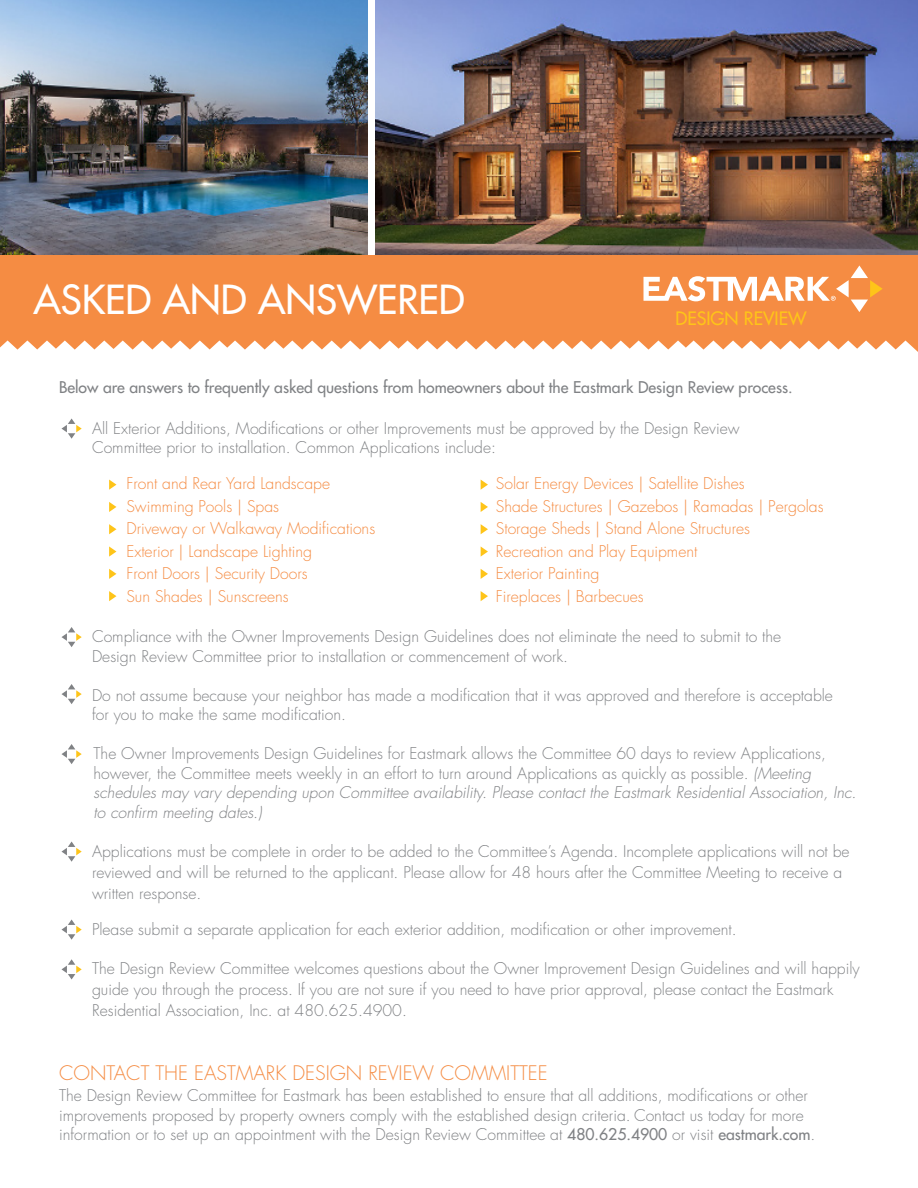
<style>
.page{position:relative;width:918px;height:1188px;background:#fff}
.page>*{position:absolute;margin:0;border:0;box-sizing:border-box;transform-origin:0 0}
.t1{font:500 39px "Futura Std";color:#fff}
.t2{font:300 19.5px "Futura Std";color:#f58c43}
.t3{font:500 18px "Futura Std";color:#fec419}
.t4{font:300 15.75px/19.5px "Futura Std";color:#808285}
.t5{font:300 15.75px "Futura Std";color:#f58c43}
.t6{font:500 15.75px "Futura Std";color:#808285}
.t7{font:italic 300 15.75px "Futura Std";color:#808285}
.s1{font-style:italic}
.s2{font-weight:500}
</style>
<div class="page">
<img style="left:375px;top:0;width:543px;height:255px">
<img style="left:0;top:0;width:368px;height:255px">
<div style="left:0;top:255px;width:918px;height:99px;background:#f58c43"></div>
<svg style="left:0;top:340px;width:918px;height:14px"></svg>
<svg style="left:62px;top:418px;width:20px;height:21px"></svg>
<svg style="left:62px;top:627px;width:20px;height:20px"></svg>
<svg style="left:62px;top:684px;width:20px;height:20px"></svg>
<svg style="left:62px;top:744px;width:20px;height:20px"></svg>
<svg style="left:62px;top:842px;width:20px;height:20px"></svg>
<svg style="left:62px;top:920px;width:20px;height:20px"></svg>
<svg style="left:109px;top:480px;width:7px;height:10px"></svg>
<svg style="left:109px;top:502px;width:7px;height:10px"></svg>
<svg style="left:109px;top:524px;width:7px;height:10px"></svg>
<svg style="left:109px;top:546px;width:7px;height:11px"></svg>
<svg style="left:109px;top:569px;width:7px;height:10px"></svg>
<svg style="left:109px;top:591px;width:7px;height:10px"></svg>
<svg style="left:62px;top:959px;width:20px;height:20px"></svg>
<svg style="left:644px;top:266px;width:239px;height:46px"></svg>
<svg style="left:481px;top:480px;width:7px;height:10px"></svg>
<svg style="left:481px;top:502px;width:7px;height:10px"></svg>
<svg style="left:481px;top:524px;width:7px;height:10px"></svg>
<svg style="left:481px;top:546px;width:7px;height:11px"></svg>
<svg style="left:481px;top:569px;width:7px;height:10px"></svg>
<svg style="left:481px;top:591px;width:7px;height:10px"></svg>
<p class="t1" style="left:34px;top:275px;width:433px">ASKED AND ANSWERED</p>
<p class="t3" style="left:675px;top:307px;width:133px">DESIGN REVIEW</p>
<p class="t6" style="left:59px;top:378px;width:735px">Below are answers to frequently asked questions from homeowners about the Eastmark Design Review process.</p>
<p class="t4" style="left:92px;top:419px;width:649px">All Exterior Additions, Modifications or other Improvements must be approved by the Design Review</p>
<p class="t4" style="left:92px;top:438px;width:405px">Committee prior to installation. Common Applications include:</p>
<p class="t5" style="left:126px;top:474px;width:205px">Front and Rear Yard Landscape</p>
<p class="t5" style="left:126px;top:497px;width:154px">Swimming Pools | Spas</p>
<p class="t5" style="left:126px;top:519px;width:250px">Driveway or Walkaway Modifications</p>
<p class="t5" style="left:126px;top:542px;width:187px">Exterior | Landscape Lighting</p>
<p class="t5" style="left:126px;top:564px;width:183px">Front Doors | Security Doors</p>
<p class="t5" style="left:126px;top:587px;width:164px">Sun Shades | Sunscreens</p>
<p class="t5" style="left:496px;top:474px;width:251px">Solar Energy Devices | Satellite Dishes</p>
<p class="t5" style="left:496px;top:497px;width:329px">Shade Structures | Gazebos | Ramadas | Pergolas</p>
<p class="t5" style="left:496px;top:519px;width:256px">Storage Sheds | Stand Alone Structures</p>
<p class="t5" style="left:496px;top:542px;width:203px">Recreation and Play Equipment</p>
<p class="t5" style="left:496px;top:564px;width:105px">Exterior Painting</p>
<p class="t5" style="left:496px;top:587px;width:149px">Fireplaces | Barbecues</p>
<p class="t4" style="left:92px;top:627px;width:691px">Compliance with the Owner Improvements Design Guidelines does not eliminate the need to submit to the</p>
<p class="t4" style="left:92px;top:647px;width:478px">Design Review Committee prior to installation or commencement of work.</p>
<p class="t4" style="left:92px;top:686px;width:742px">Do not assume because your neighbor has made a modification that it was approved and therefore is acceptable</p>
<p class="t4" style="left:92px;top:705px;width:256px">for you to make the same modification.</p>
<p class="t4" style="left:94px;top:744px;width:764px">The Owner Improvements Design Guidelines for Eastmark allows the Committee 60 days to review Applications, however, the Committee meets weekly in an effort to turn around Applications as quickly as possible. <span class="s1">(Meeting schedules may vary depending upon Committee availability. Please contact the Eastmark Residential Association, Inc.</span></p>
<p class="t7" style="left:94px;top:802px;width:170px">to confirm meeting dates.)</p>
<p class="t4" style="left:92px;top:841px;width:759px;line-height:21px">Applications must be complete in order to be added to the Committee’s Agenda. Incomplete applications will not be reviewed and will be returned to the applicant. Please allow for 48 hours after the Committee Meeting to receive a written response.</p>
<p class="t4" style="left:92px;top:920px;width:646px">Please submit a separate application for each exterior addition, modification or other improvement.</p>
<p class="t4" style="left:92px;top:958px;width:769px;line-height:21px">The Design Review Committee welcomes questions about the Owner Improvement Design Guidelines and will happily guide you through the process. If you are not sure if you need to have prior approval, please contact the Eastmark<br>Residential Association, Inc. at 480.625.4900.</p>
<p class="t2" style="left:59px;top:1061px;width:490px">CONTACT THE EASTMARK DESIGN REVIEW COMMITTEE</p>
<p class="t4" style="left:59px;top:1086px;width:758px">The Design Review Committee for Eastmark has been established to ensure that all additions, modifications or other improvements proposed by property owners comply with the established design criteria. Contact us today for more information or to set up an appointment with the Design Review Committee at <span class="s2">480.625.4900</span> or visit <span class="s2">eastmark.com</span>.</p>
</div>
